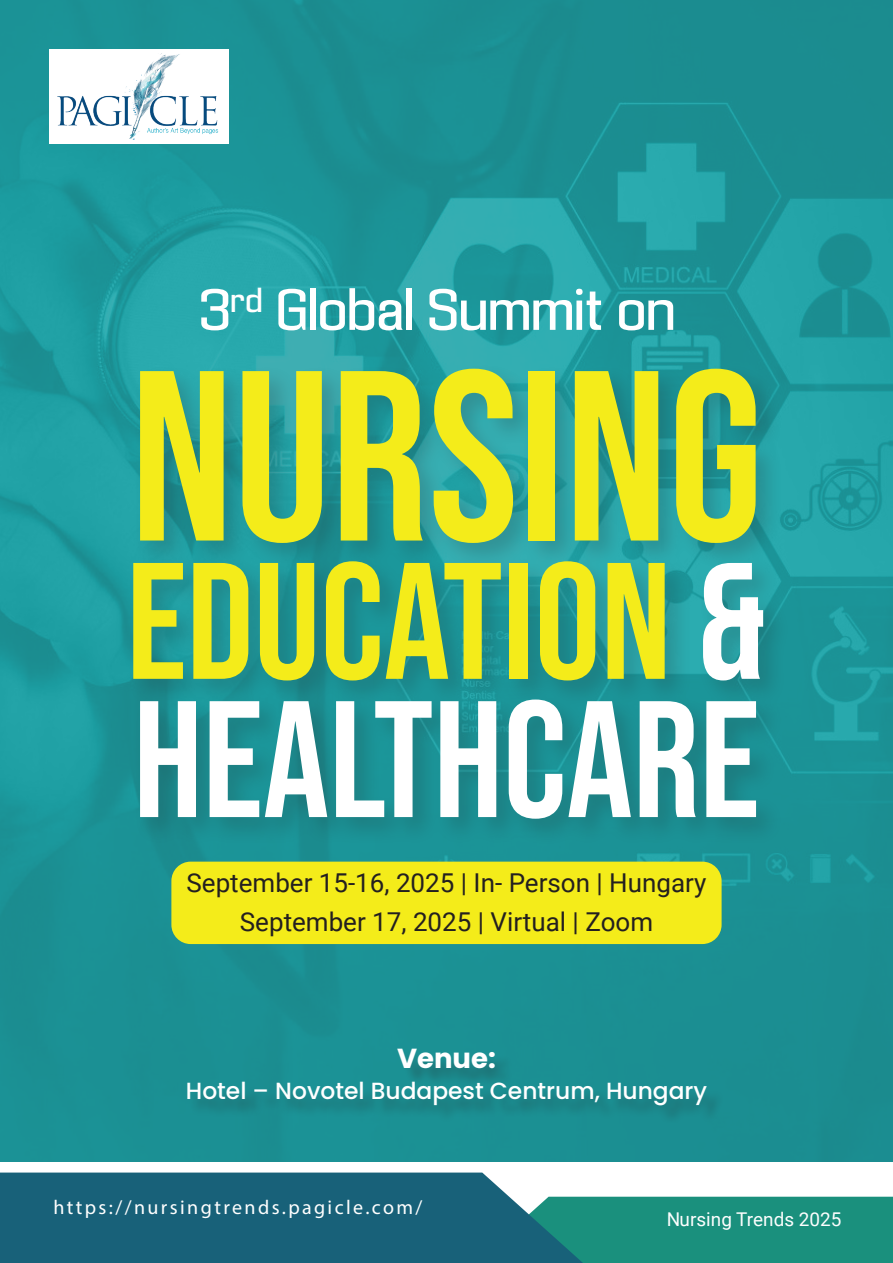
<style>
.page{position:relative;width:893px;height:1263px;background:#fff}
.page>*{position:absolute;margin:0;border:0;box-sizing:border-box;transform-origin:0 0}
.t1{font:241.95px "Bebas Neue";color:#f4ec1a}
.t2{font:165.45px/138.1px "Bebas Neue";color:#fff}
.t3{font:54.15px "Enigmatic";color:#fff}
.t4{font:700 27.45px "Poppins";color:#fff}
.t5{font:25.95px/39.3px "Roboto";color:#231f20;text-align:center}
.t6{font:500 23.4px "Poppins";color:#fff}
.t7{font:19.95px "Myriad Pro";letter-spacing:.12em;color:#fff}
.t8{font:18.9px "Roboto";color:#fff}
.s1{color:#f4ec1a}
</style>
<div class="page">
<img style="left:0;top:0;width:893px;height:1161px">
<div style="left:583px;top:1197px;width:310px;height:66px;background:#1a907d"></div>
<svg style="left:0;top:1172px;width:583px;height:91px;background:#246b80"></svg>
<div style="left:49px;top:49px;width:180px;height:94px;background:#fff"></div>
<img style="left:57px;top:53px;width:162px;height:87px">
<div style="left:127px;top:363px;width:664px;height:483px;background:#231f20;opacity:.2"></div>
<div style="left:171px;top:862px;width:551px;height:82px;background:#f4ec1a;border-radius:19px"></div>
<div style="left:190px;top:1051px;width:534px;height:73px;background:#231f20;opacity:.3"></div>
<h3 class="t3" style="left:199px;top:279px;width:478px">3<sup>rd</sup> Global Summit on</h3>
<h1 class="t1" style="left:130px;top:320px;width:634px">NURSING</h1>
<h2 class="t2" style="left:126px;top:551px;width:641px"><span class="s1">EDUCATION</span> &amp;<br>HEALTHCARE</h2>
<p class="t5" style="left:187px;top:862px;width:521px">September 15-16, 2025 | In- Person | Hungary<br>September 17, 2025 | Virtual | Zoom</p>
<p class="t4" style="left:397px;top:1042px;width:100px">Venue:</p>
<p class="t6" style="left:186px;top:1077px;width:523px">Hotel – Novotel Budapest Centrum, Hungary</p>
<p class="t7" style="left:53px;top:1195px;width:371px">https://nursingtrends.pagicle.com/</p>
<p class="t8" style="left:666px;top:1206px;width:177px">Nursing Trends 2025</p>
</div>
